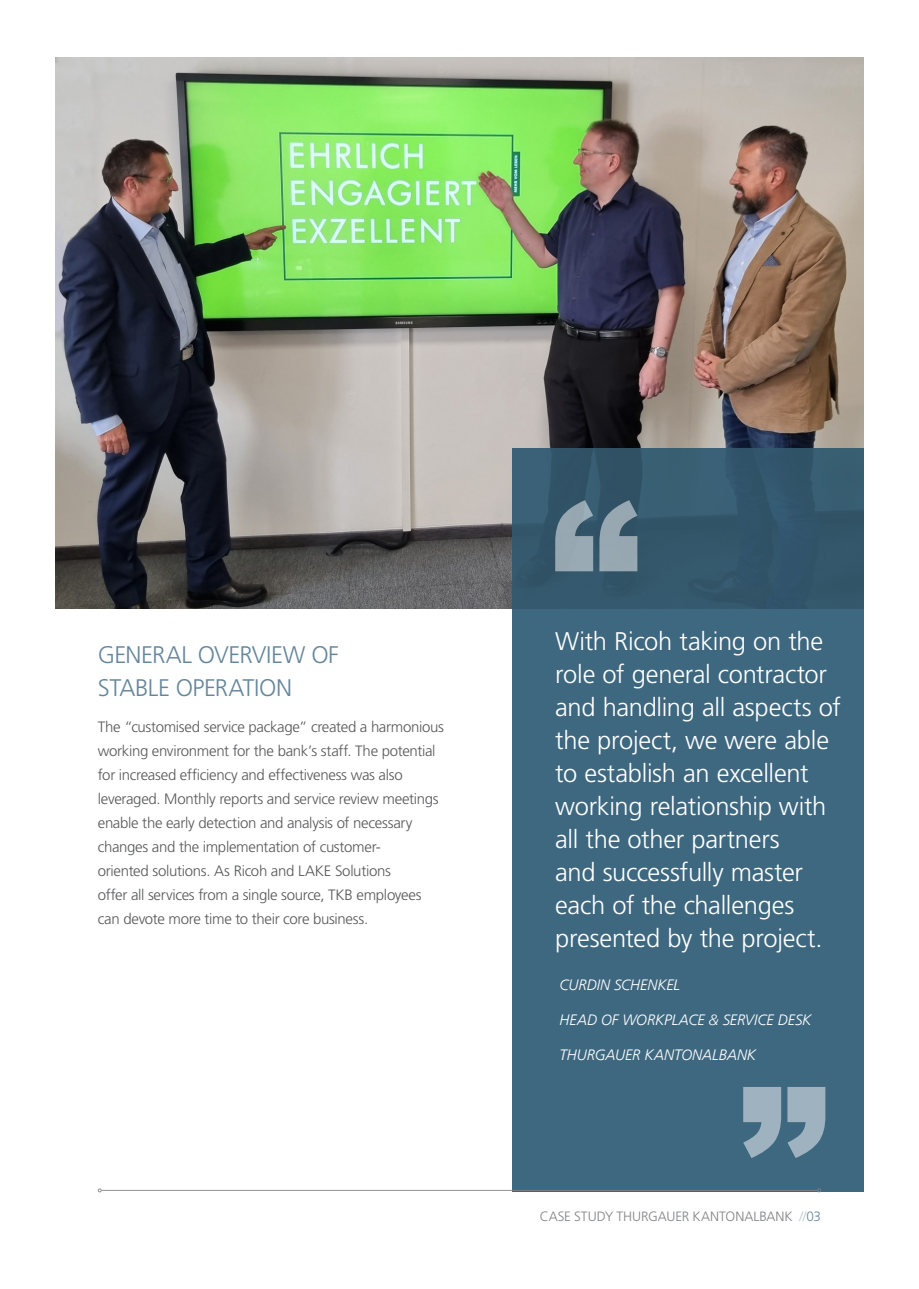
<style>
.page{position:relative;width:919px;height:1289px;background:#fff}
.page>*{position:absolute;margin:0;border:0;box-sizing:border-box;transform-origin:0 0}
.t1{font:300 25.5px/33px "Frutiger";letter-spacing:-.01em;color:#fff}
.Heading_1{font:300 24px/33px "Frutiger";letter-spacing:-.015em;color:#65869a}
.Heading_1-2{font:300 15px/24px "Frutiger";letter-spacing:-.02em;color:#57585a}
.attribution{font:italic 300 15px "Frutiger";letter-spacing:-.005em;color:#fff}
.t2{font:300 13.5px "Frutiger";letter-spacing:-.005em;color:#808285}
.s1{color:#bac5cb}
.s2{color:#65869a}
</style>
<div class="page">
<img style="left:55px;top:57px;width:808px;height:551px">
<div style="left:512px;top:449px;width:351px;height:160px;background:#33566b"></div>
<div style="left:512px;top:609px;width:351px;height:582px;background:#3e6880"></div>
<svg style="left:743px;top:1087px;width:82px;height:71px"></svg>
<svg style="left:555px;top:500px;width:82px;height:71px"></svg>
<hr style="left:101px;top:1189px;width:716px;height:1px;background:#808285">
<svg style="left:98px;top:1188px;width:4px;height:4px"></svg>
<svg style="left:817px;top:1188px;width:4px;height:4px"></svg>
<p class="Heading_1" style="left:98px;top:638px;width:242px">GENERAL OVERVIEW OF<br>STABLE OPERATION</p>
<p class="Heading_1-2" style="left:98px;top:715px;width:347px">The “customised service package” created a harmonious working environment for the bank’s staff. The potential for increased efficiency and effectiveness was also leveraged. Monthly reports and service review meetings enable the early detection and analysis of necessary changes and the implementation of customer-<br>oriented solutions. As Ricoh and LAKE Solutions<br>offer all services from a single source, TKB employees can devote more time to their core business.</p>
<p class="t1" style="left:555px;top:625px;width:287px">With Ricoh taking on the role of general contractor and handling all aspects of the project, we were able to establish an excellent working relationship with all the other partners<br>and successfully master each of the challenges presented by the project.</p>
<p class="attribution" style="left:559px;top:976px;width:122px">CURDIN SCHENKEL</p>
<p class="attribution" style="left:559px;top:1011px;width:253px">HEAD OF WORKPLACE &amp; SERVICE DESK</p>
<p class="attribution" style="left:559px;top:1046px;width:198px">THURGAUER KANTONALBANK</p>
<p class="t2" style="left:539px;top:1208px;width:283px">CASE STUDY THURGAUER KANTONALBANK <span class="s1">//</span><span class="s2">03</span></p>
</div>
